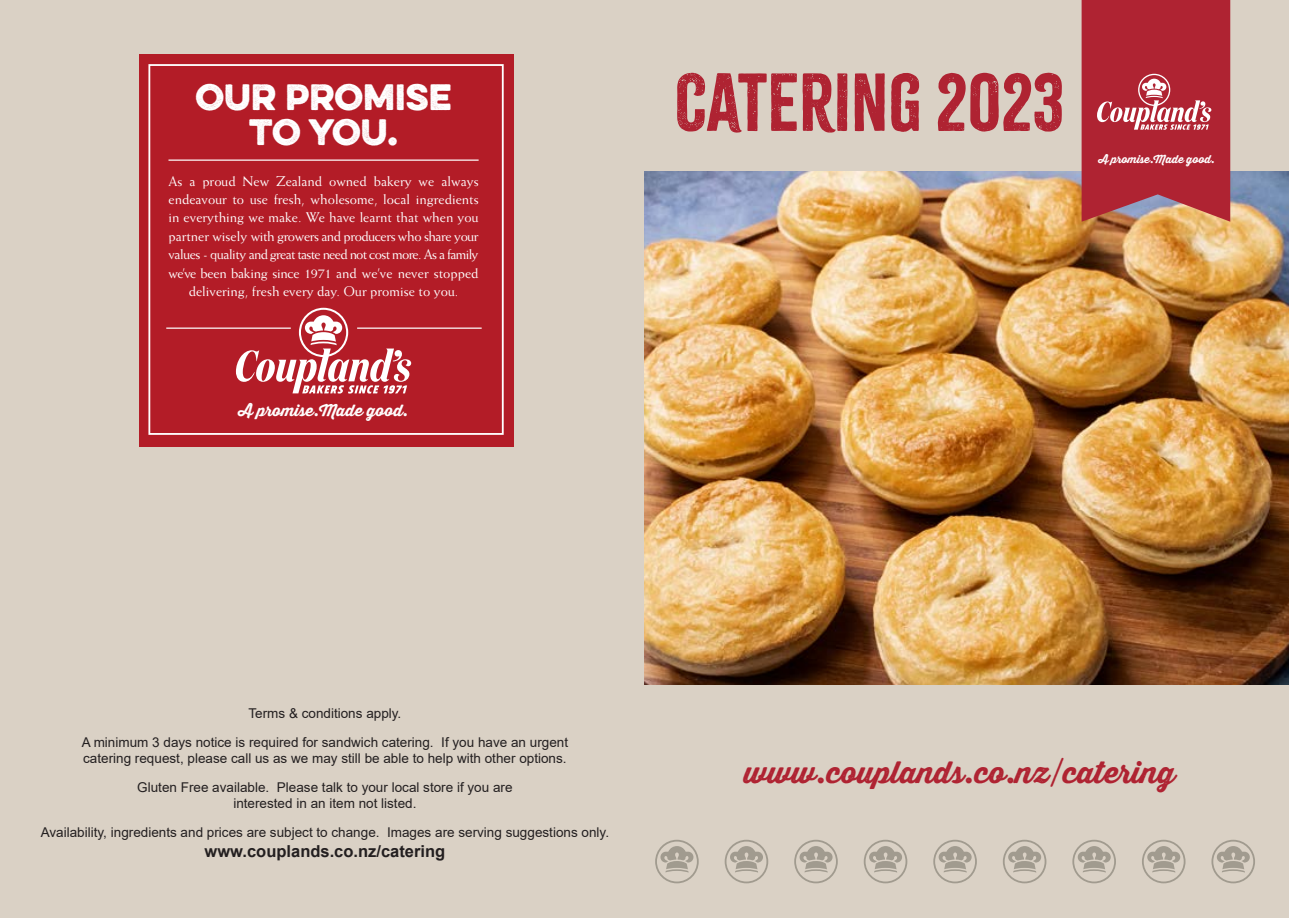
<style>
.page{position:relative;width:1289px;height:919px;background:#fff}
.page>*{position:absolute;margin:0;border:0;box-sizing:border-box;transform-origin:0 0}
.t1{font:72px "Citrus Gothic";color:#af2332}
.t2{font:700 32.85px/35px "Eveleth Dot";color:#fff;text-align:center}
.t3{font:30px "Thirsty Rough Bol";color:#af2332}
.t4{font:700 16.5px "Arial";color:#231f20}
.t5{font:15.75px "Thirsty Rough Bol";color:#fff}
.t6{font:14.1px/18.5px "Weiss Std";color:#fff;text-align:center}
.t7{font:13.5px "Arial";color:#231f20}
.t8{font:10.8px "Thirsty Rough Bol";color:#fff}
</style>
<div class="page">
<div style="left:1px;top:1px;width:1287px;height:917px;background:#dad1c5"></div>
<svg style="left:655px;top:839px;width:43px;height:44px"></svg>
<svg style="left:724px;top:839px;width:44px;height:44px"></svg>
<svg style="left:794px;top:839px;width:43px;height:44px"></svg>
<svg style="left:863px;top:839px;width:44px;height:44px"></svg>
<svg style="left:933px;top:839px;width:43px;height:44px"></svg>
<svg style="left:1003px;top:839px;width:43px;height:44px"></svg>
<svg style="left:1072px;top:839px;width:43px;height:44px"></svg>
<svg style="left:1142px;top:839px;width:43px;height:44px"></svg>
<svg style="left:1211px;top:839px;width:43px;height:44px"></svg>
<img style="left:645px;top:172px;width:643px;height:512px">
<svg style="left:1081px;top:0;width:149px;height:222px;background:#b43641"></svg>
<div style="left:139px;top:54px;width:374px;height:392px;background:#b31c27"></div>
<div style="left:148px;top:64px;width:355px;height:371px;border:2px solid #fff"></div>
<hr style="left:357px;top:327px;width:124px;height:2px;background:#fff">
<hr style="left:168px;top:159px;width:310px;height:2px;background:#fff">
<hr style="left:166px;top:327px;width:125px;height:2px;background:#fff">
<svg style="left:236px;top:308px;width:175px;height:85px"></svg>
<p class="t2" style="left:195px;top:78px;width:257px">OUR PROMISE<br>TO YOU.</p>
<p class="t6" style="left:168px;top:171px;width:312px">As a proud New Zealand owned bakery we always endeavour to use fresh, wholesome, local ingredients in everything we make. We have learnt that when you partner wisely with growers and producers who share your values - quality and great taste need not cost more. As a family we’ve been baking since 1971 and we’ve never stopped delivering, fresh every day. Our promise to you.</p>
<p class="t5" style="left:239px;top:398px;width:171px">A promise.Made good.</p>
<p class="t1" style="left:674px;top:57px;width:392px">CATERING 2023</p>
<p class="t8" style="left:1098px;top:150px;width:118px">A promise.Made good.</p>
<p class="t7" style="left:248px;top:704px;width:154px">Terms &amp; conditions apply.</p>
<p class="t7" style="left:82px;top:733px;width:488px">A minimum 3 days notice is required for sandwich catering. If you have an urgent</p>
<p class="t7" style="left:83px;top:749px;width:485px">catering request, please call us as we may still be able to help with other options.</p>
<p class="t7" style="left:137px;top:778px;width:377px">Gluten Free available. Please talk to your local store if you are</p>
<p class="t7" style="left:233px;top:794px;width:185px">interested in an item not listed.</p>
<p class="t7" style="left:41px;top:823px;width:570px">Availability, ingredients and prices are subject to change. Images are serving suggestions only.</p>
<p class="t4" style="left:205px;top:839px;width:242px">www.couplands.co.nz/catering</p>
<p class="t3" style="left:744px;top:749px;width:433px">www.couplands.co.nz/catering</p>
</div>
